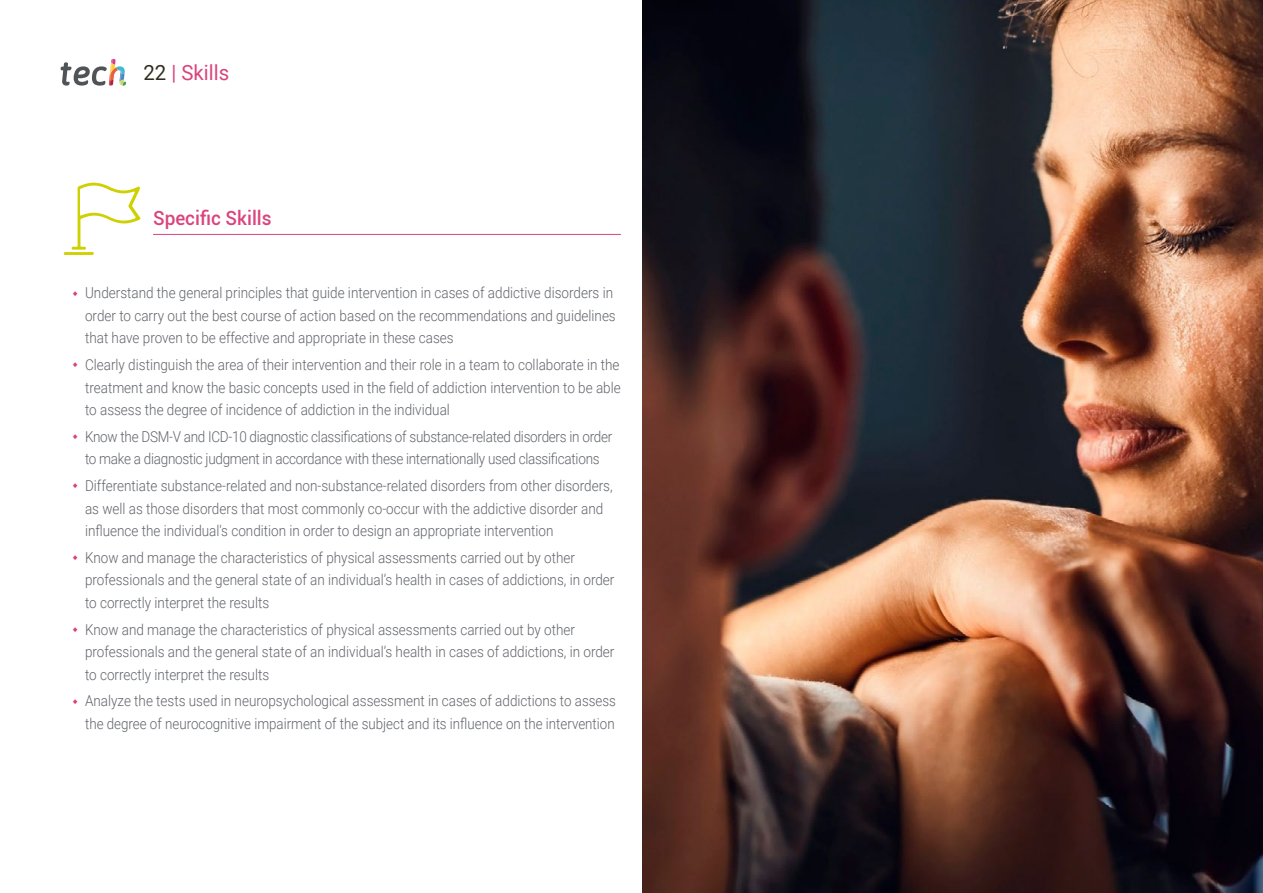
<style>
.page{position:relative;width:1263px;height:893px;background:#fff}
.page>*{position:absolute;margin:0;border:0;box-sizing:border-box;transform-origin:0 0}
.t1{font:21px "Roboto";color:#da447d}
.t2{font:500 19.5px "Roboto";color:#da447d}
.t3{font:300 15px/22.5px "Roboto";color:#61646a;scale:.9 1}
.t4{font:300 15px/22.5px "Roboto";letter-spacing:-.02em;color:#61646a;scale:.9 1}
.s1{color:#312e20}
</style>
<div class="page">
<svg style="left:61px;top:59px;width:65px;height:27px"></svg>
<hr style="left:153px;top:234px;width:468px;height:1px;background:#da447d">
<hr style="left:64px;top:252px;width:30px;height:3px;background:#cfd000">
<svg style="left:72px;top:183px;width:68px;height:67px"></svg>
<img style="left:642px;top:0;width:621px;height:893px">
<h1 class="t1" style="left:144px;top:57px;width:87px"><span class="s1">22</span> | Skills</h1>
<h2 class="t2" style="left:153px;top:205px;width:120px">Specific Skills</h2>
<p class="t3" style="left:85px;top:281px;width:591px">Understand the general principles that guide intervention in cases of addictive disorders in order to carry out the best course of action based on the recommendations and guidelines that have proven to be effective and appropriate in these cases</p>
<p class="t3" style="left:85px;top:353px;width:597px;text-align:justify">Clearly distinguish the area of their intervention and their role in a team to collaborate in the treatment and know the basic concepts used in the field of addiction intervention to be able to assess the degree of incidence of addiction in the individual</p>
<p class="t4" style="left:85px;top:425px;width:587px">Know the DSM-V and ICD-10 diagnostic classifications of substance-related disorders in order to make a diagnostic judgment in accordance with these internationally used classifications</p>
<p class="t3" style="left:85px;top:474px;width:588px">Differentiate substance-related and non-substance-related disorders from other disorders, as well as those disorders that most commonly co-occur with the addictive disorder and influence the individual's condition in order to design an appropriate intervention</p>
<p class="t3" style="left:85px;top:546px;width:590px">Know and manage the characteristics of physical assessments carried out by other professionals and the general state of an individual’s health in cases of addictions, in order to correctly interpret the results</p>
<p class="t3" style="left:85px;top:617px;width:590px">Know and manage the characteristics of physical assessments carried out by other professionals and the general state of an individual’s health in cases of addictions, in order to correctly interpret the results</p>
<p class="t3" style="left:85px;top:689px;width:591px">Analyze the tests used in neuropsychological assessment in cases of addictions to assess the degree of neurocognitive impairment of the subject and its influence on the intervention</p>
</div>
